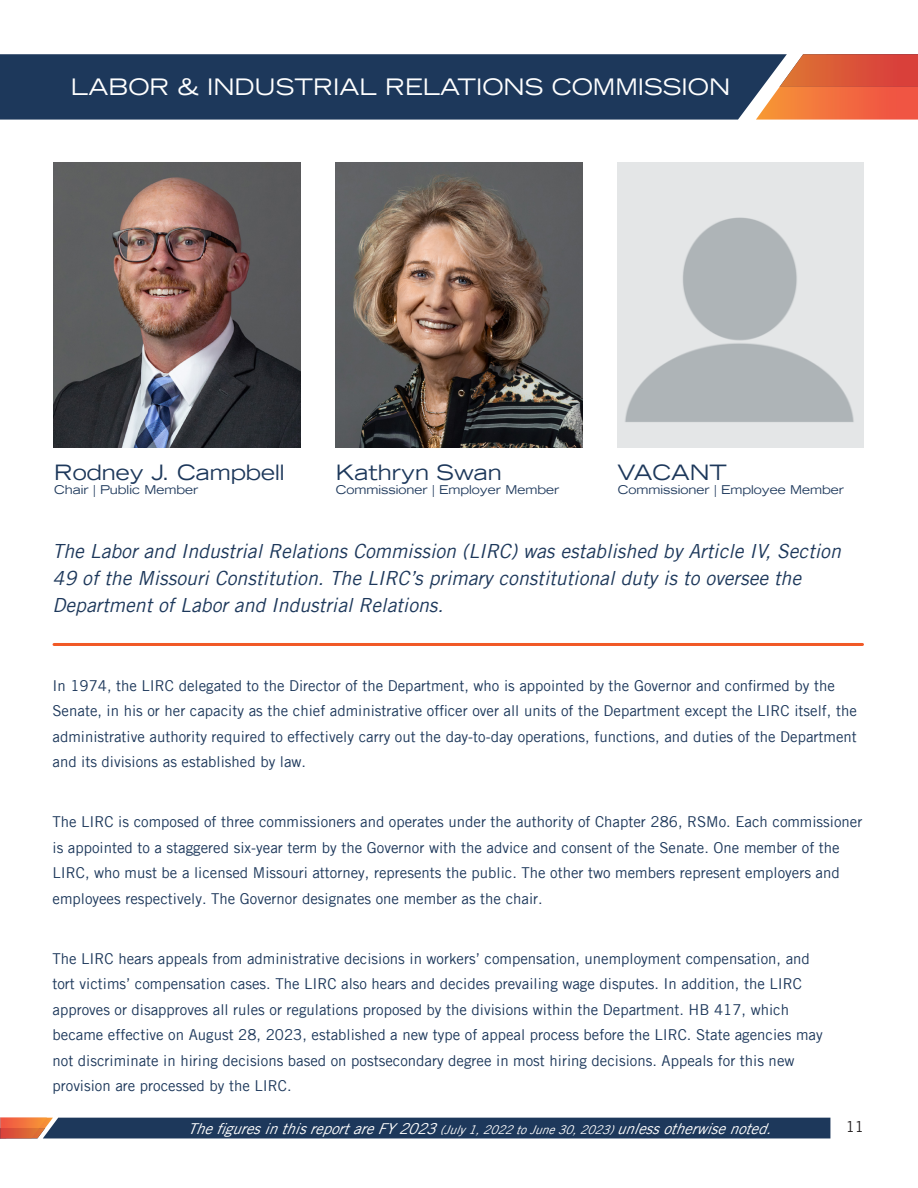
<style>
.page{position:relative;width:918px;height:1188px;background:#fff}
.page>*{position:absolute;margin:0;border:0;box-sizing:border-box;transform-origin:0 0}
.t1{font:expanded 22.5px "Trade Gothic LT";color:#fff}
.t2{font:expanded 21px "Trade Gothic LT";color:#1d385b}
.Under_Title{font:italic 19.5px/27px "Trade Gothic LT";color:#1d385b}
.Body_Text{font:15px/25.5px "Trade Gothic LT";color:#1d385b}
.t3{font:italic 15px "Trade Gothic LT";color:#fff}
.t4{font:15px "Trade Gothic LT";color:#231f20}
.t5{font:expanded 12px "Trade Gothic LT";color:#1d385b}
.s1{font-size:12px}
</style>
<div class="page">
<svg style="left:0;top:1117px;width:830px;height:21px;background:#30415f"></svg>
<div style="left:0;top:54px;width:742px;height:66px;background:#1d385b"></div>
<svg style="left:742px;top:54px;width:176px;height:66px;background:#d16d53"></svg>
<hr style="left:54px;top:643px;width:809px;height:3px;background:#f15926">
<img style="left:54px;top:162px;width:246px;height:286px">
<img style="left:336px;top:162px;width:246px;height:286px">
<img style="left:618px;top:162px;width:246px;height:286px">
<p class="t1" style="left:71px;top:72px;width:661px">LABOR &amp; INDUSTRIAL RELATIONS COMMISSION</p>
<p class="t2" style="left:54px;top:459px;width:232px">Rodney J. Campbell</p>
<p class="t5" style="left:54px;top:482px;width:146px">Chair | Public Member</p>
<p class="t2" style="left:336px;top:459px;width:168px">Kathryn Swan</p>
<p class="t5" style="left:336px;top:482px;width:225px">Commissioner | Employer Member</p>
<p class="t2" style="left:618px;top:459px;width:111px">VACANT</p>
<p class="t5" style="left:618px;top:482px;width:228px">Commissioner | Employee Member</p>
<p class="Under_Title" style="left:52px;top:538px;width:790px">The Labor and Industrial Relations Commission (LIRC) was established by Article IV, Section<br>49 of the Missouri Constitution. The LIRC’s primary constitutional duty is to oversee the<br>Department of Labor and Industrial Relations.</p>
<p class="Body_Text" style="left:52px;top:672px;width:806px">In 1974, the LIRC delegated to the Director of the Department, who is appointed by the Governor and confirmed by the Senate, in his or her capacity as the chief administrative officer over all units of the Department except the LIRC itself, the administrative authority required to effectively carry out the day-to-day operations, functions, and duties of the Department and its divisions as established by law.</p>
<p class="Body_Text" style="left:52px;top:809px;width:811px">The LIRC is composed of three commissioners and operates under the authority of Chapter 286, RSMo. Each commissioner is appointed to a staggered six-year term by the Governor with the advice and consent of the Senate. One member of the LIRC, who must be a licensed Missouri attorney, represents the public. The other two members represent employers and employees respectively. The Governor designates one member as the chair.</p>
<p class="Body_Text" style="left:52px;top:945px;width:772px">The LIRC hears appeals from administrative decisions in workers’ compensation, unemployment compensation, and tort victims’ compensation cases. The LIRC also hears and decides prevailing wage disputes. In addition, the LIRC approves or disapproves all rules or regulations proposed by the divisions within the Department. HB 417, which became effective on August 28, 2023, established a new type of appeal process before the LIRC. State agencies may not discriminate in hiring decisions based on postsecondary degree in most hiring decisions. Appeals for this new provision are processed by the LIRC.</p>
<p class="t3" style="left:187px;top:1120px;width:588px">The figures in this report are FY 2023 <span class="s1">(July 1, 2022 to June 30, 2023)</span> unless otherwise noted.</p>
<p class="t4" style="left:846px;top:1118px;width:20px">11</p>
</div>
